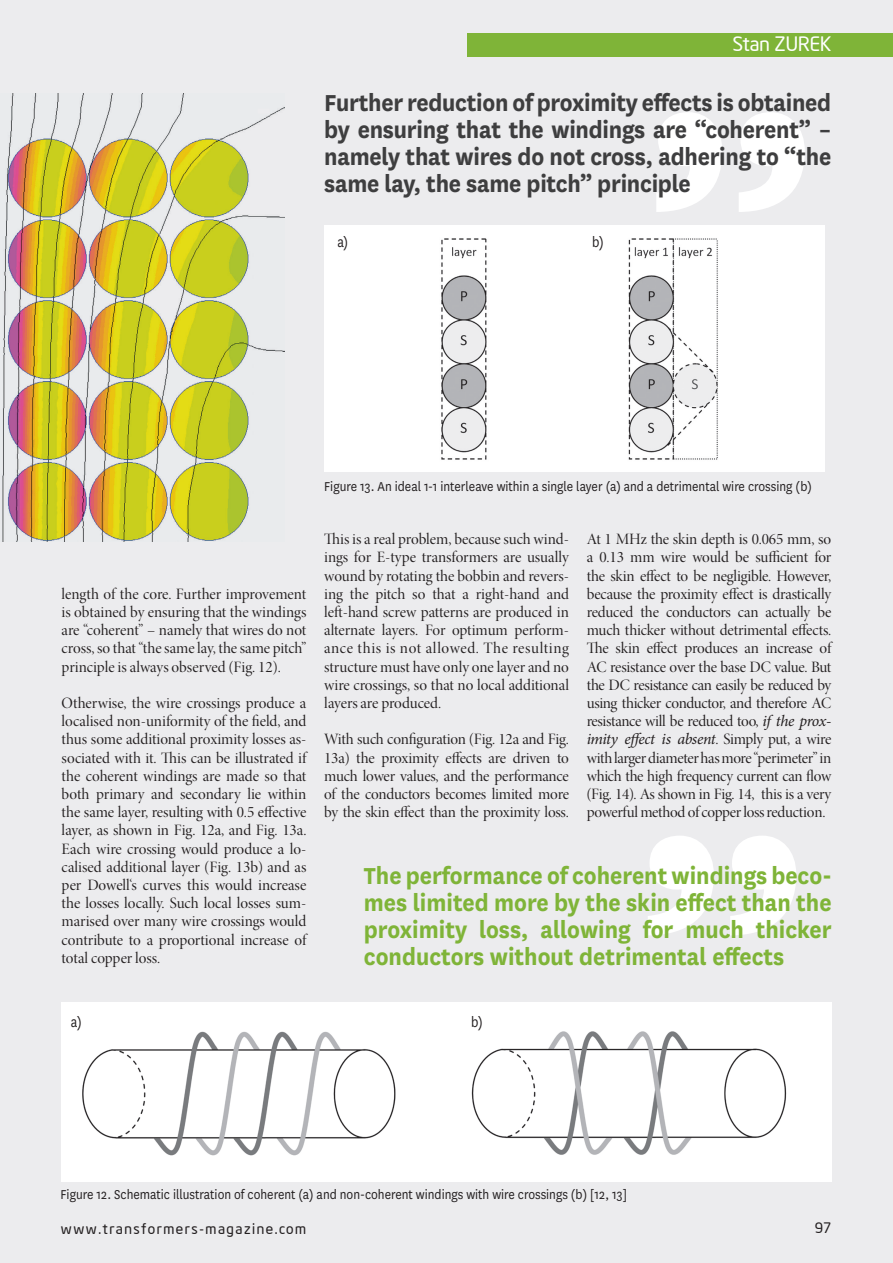
<style>
.page{position:relative;width:893px;height:1263px;background:#ececee}
.page>*{position:absolute;margin:0;border:0;box-sizing:border-box;transform-origin:0 0}
.t1{font:700 27px/27px "National";letter-spacing:-.01em;color:#3e3e3f;text-align:justify;scale:.93 1}
.t2{font:700 27px/27px "National";color:#7fb438;text-align:justify;scale:.93 1}
.t3{font:19.5px "Neo Sans Intel";color:#fff}
.t4{font:16.5px "National";color:#231f20;scale:.85 1}
.t5{font:15.9px/18.1px "Minion Pro Disp";letter-spacing:-.01em;color:#231f20;text-align:justify}
.t6{font:italic 15.9px "Minion Pro";letter-spacing:-.025em;color:#231f20}
.t7{font:15px "National";color:#231f20;scale:.9 1}
.t8{font:14.25px "Neo Sans Intel";letter-spacing:.11em;color:#231f20}
.s1{font-family:"Minion Pro";font-style:italic}
.s2{font-family:"Minion Pro Disp";font-style:normal}
</style>
<div class="page">
<div style="left:62px;top:1002px;width:769px;height:179px;background:#fff"></div>
<img style="left:82px;top:1031px;width:314px;height:125px">
<svg style="left:648px;top:836px;width:148px;height:99px"></svg>
<svg style="left:656px;top:112px;width:149px;height:100px"></svg>
<img style="left:2px;top:93px;width:283px;height:448px">
<div style="left:324px;top:225px;width:501px;height:246px;background:#fff"></div>
<img style="left:441px;top:238px;width:277px;height:222px">
<img style="left:471px;top:1031px;width:316px;height:124px">
<div style="left:467px;top:33px;width:426px;height:24px;background:#7fb438"></div>
<div style="left:577px;top:237px;width:31px;height:22px;background:#fff"></div>
<p class="t3" style="left:733px;top:32px;width:100px">Stan ZUREK</p>
<h1 class="t1" style="left:324px;top:87px;width:547px">Further reduction of proximity effects is obtained by ensuring that the windings are “coherent” – namely that wires do not cross, adhering to “the same lay, the same pitch” principle</h1>
<p class="t4" style="left:337px;top:231px;width:14px">a)</p>
<p class="t4" style="left:592px;top:231px;width:15px">b)</p>
<p class="t5" style="left:62px;top:585px;width:246px">length of the core. Further improvement is obtained by ensuring that the windings are “coherent” – namely that wires do not cross, so that “the same lay, the same pitch” principle is always observed (Fig. 12).</p>
<p class="t5" style="left:62px;top:694px;width:246px">Otherwise, the wire crossings produce a localised non-uniformity of the field, and thus some additional proximity losses as&shy;sociated with it. This can be illustrated if the coherent windings are made so that both primary and secondary lie within the same layer, resulting with 0.5 effective layer, as shown in Fig. 12a, and Fig. 13a.<br>Each wire crossing would produce a lo&shy;calised additional layer (Fig. 13b) and as per Dowell‘s curves this would increase the losses locally. Such local losses sum&shy;marised over many wire crossings would contribute to a proportional increase of total copper loss.</p>
<p class="t7" style="left:324px;top:477px;width:543px">Figure 13. An ideal 1-1 interleave within a single layer (a) and a detrimental wire crossing (b)</p>
<p class="t5" style="left:324px;top:530px;width:246px">This is a real problem, because such wind&shy;ings for E-type transformers are usually wound by rotating the bobbin and revers&shy;ing the pitch so that a right-hand and left-hand screw patterns are produced in alternate layers. For optimum perform&shy;ance this is not allowed. The resulting structure must have only one layer and no wire crossings, so that no local additional layers are produced.</p>
<p class="t5" style="left:324px;top:730px;width:246px">With such configuration (Fig. 12a and Fig.<br>13a) the proximity effects are driven to much lower values, and the performance of the conductors becomes limited more by the skin effect than the proximity loss.</p>
<p class="t5" style="left:587px;top:530px;width:246px">At 1 MHz the skin depth is 0.065 mm, so a 0.13 mm wire would be sufficient for the skin effect to be negligible. However, because the proximity effect is drastically reduced the conductors can actually be much thicker without detrimental effects.<br>The skin effect produces an increase of AC resistance over the base DC value. But the DC resistance can easily be reduced by using thicker conductor, and therefore AC resistance will be reduced too, <span class="s1">if the prox-</span></p>
<p class="t6" style="left:587px;top:728px;width:246px">imity effect is absent<span class="s2">. Simply put, a wire</span></p>
<p class="t5" style="left:587px;top:749px;width:246px">with larger diameter has more “perimeter” in which the high frequency current can flow (Fig. 14). As shown in Fig. 14, this is a very powerful method of copper loss reduction.</p>
<h1 class="t2" style="left:364px;top:860px;width:504px">The performance of coherent windings beco&shy;mes limited more by the skin effect than the proximity loss, allowing for much thicker conductors without detrimental effects</h1>
<p class="t4" style="left:71px;top:1011px;width:14px">a)</p>
<p class="t4" style="left:471px;top:1011px;width:15px">b)</p>
<p class="t7" style="left:61px;top:1184px;width:631px">Figure 12. Schematic illustration of coherent (a) and non-coherent windings with wire crossings (b) [12, 13]</p>
<p class="t8" style="left:61px;top:1220px;width:247px">www.transformers-magazine.com</p>
<p class="t8" style="left:815px;top:1219px;width:18px">97</p>
</div>
